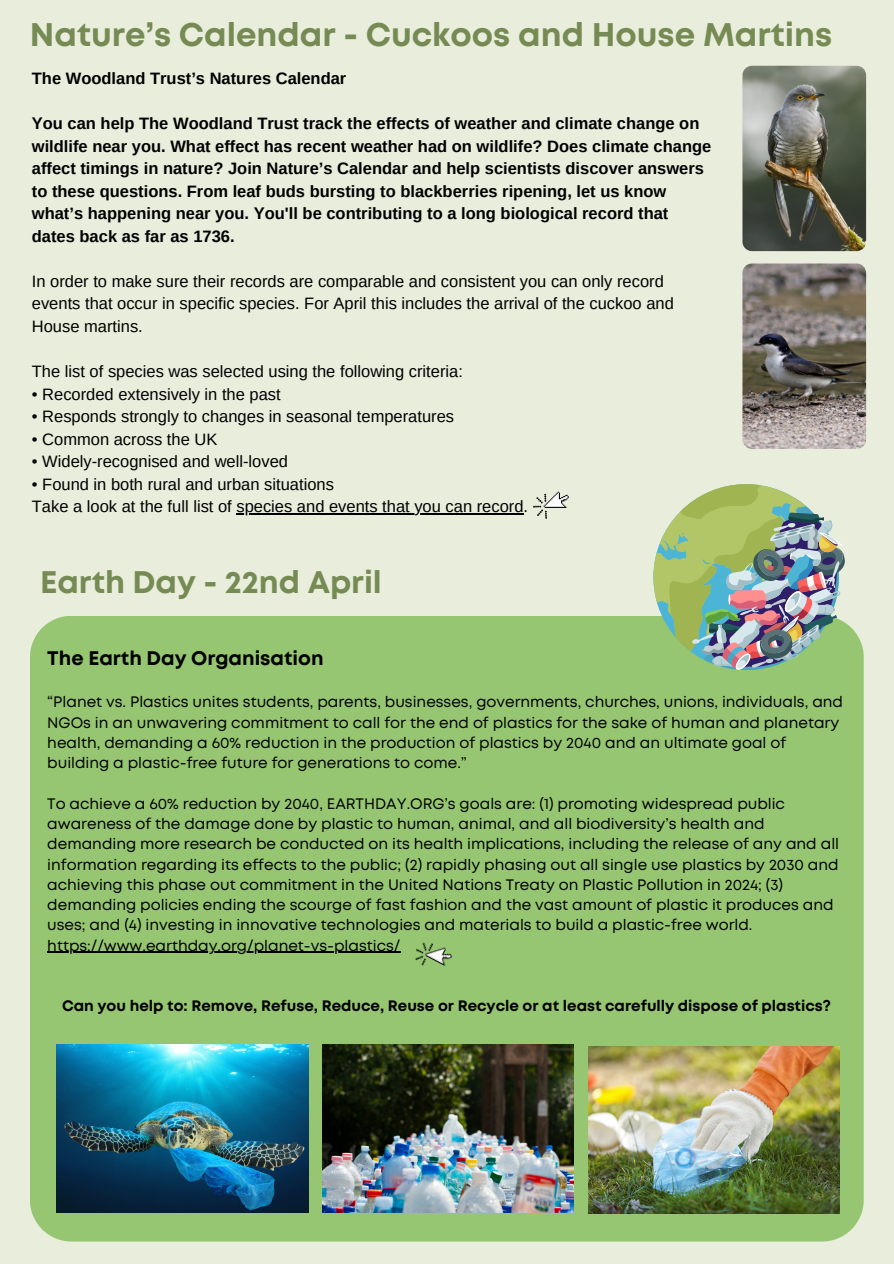
<style>
.page{position:relative;width:894px;height:1264px;background:#fff}
.page>*{position:absolute;margin:0;border:0;box-sizing:border-box;transform-origin:0 0}
.t1{font:700 32.7px "Mont";color:#768b54}
.t2{font:700 31.2px "Mont";color:#768b54}
.t3{font:700 19.65px "Mont";color:#000}
.t4{font:16.5px/22.5px "Arimo";color:#000}
.t5{font:700 16.5px/22.5px "Arimo";color:#000}
.t6{font:15.15px/20.2px "Mont";color:#000}
.t7{font:700 15.15px "Mont";color:#000}
</style>
<div class="page">
<div style="left:0;top:0;width:893px;height:1263px;background:#e9eddb"></div>
<div style="left:30px;top:616px;width:833px;height:625px;background:#96c672"></div>
<img style="left:742px;top:263px;width:123px;height:186px;border-radius:9px">
<img style="left:56px;top:1044px;width:252px;height:168px">
<img style="left:322px;top:1044px;width:251px;height:168px">
<img style="left:588px;top:1046px;width:251px;height:167px">
<img style="left:533px;top:491px;width:36px;height:27px">
<img style="left:742px;top:66px;width:123px;height:185px;border-radius:9px">
<hr style="left:47px;top:951px;width:353px;height:1px;background:#000">
<hr style="left:236px;top:513px;width:287px;height:1px;background:#000">
<img style="left:411px;top:915px;width:71px;height:69px">
<svg style="left:653px;top:484px;width:191px;height:187px;background:#9eb28f"></svg>
<h1 class="t1" style="left:30px;top:22px;width:803px">Nature’s Calendar - Cuckoos and House Martins</h1>
<p class="t5" style="left:32px;top:67px;width:316px">The Woodland Trust’s Natures Calendar</p>
<p class="t5" style="left:32px;top:112px;width:680px">You can help The Woodland Trust track the effects of weather and climate change on wildlife near you. What effect has recent weather had on wildlife? Does climate change affect timings in nature? Join Nature’s Calendar and help scientists discover answers to these questions. From leaf buds bursting to blackberries ripening, let us know what’s happening near you. You'll be contributing to a long biological record that dates back as far as 1736.</p>
<p class="t4" style="left:32px;top:270px;width:643px">In order to make sure their records are comparable and consistent you can only record events that occur in specific species. For April this includes the arrival of the cuckoo and<br>House martins.</p>
<p class="t4" style="left:32px;top:360px;width:432px">The list of species was selected using the following criteria:</p>
<p class="t4" style="left:32px;top:382px;width:250px">• Recorded extensively in the past</p>
<p class="t4" style="left:32px;top:405px;width:423px">• Responds strongly to changes in seasonal temperatures</p>
<p class="t4" style="left:32px;top:427px;width:187px">• Common across the UK</p>
<p class="t4" style="left:32px;top:450px;width:257px">• Widely-recognised and well-loved</p>
<p class="t4" style="left:32px;top:472px;width:497px">• Found in both rural and urban situations<br>Take a look at the full list of species and events that you can record.</p>
<h2 class="t2" style="left:40px;top:570px;width:343px">Earth Day - 22nd April</h2>
<p class="t3" style="left:47px;top:650px;width:278px">The Earth Day Organisation</p>
<p class="t6" style="left:47px;top:693px;width:797px">“Planet vs. Plastics unites students, parents, businesses, governments, churches, unions, individuals, and NGOs in an unwavering commitment to call for the end of plastics for the sake of human and planetary health, demanding a 60% reduction in the production of plastics by 2040 and an ultimate goal of building a plastic-free future for generations to come.”</p>
<p class="t6" style="left:47px;top:794px;width:793px">To achieve a 60% reduction by 2040, EARTHDAY.ORG’s goals are: (1) promoting widespread public awareness of the damage done by plastic to human, animal, and all biodiversity’s health and demanding more research be conducted on its health implications, including the release of any and all information regarding its effects to the public; (2) rapidly phasing out all single use plastics by 2030 and achieving this phase out commitment in the United Nations Treaty on Plastic Pollution in 2024; (3) demanding policies ending the scourge of fast fashion and the vast amount of plastic it produces and uses; and (4) investing in innovative technologies and materials to build a plastic-free world. https://www.earthday.org/planet-vs-plastics/</p>
<p class="t7" style="left:62px;top:1000px;width:770px">Can you help to: Remove, Refuse, Reduce, Reuse or Recycle or at least carefully dispose of plastics?</p>
</div>
